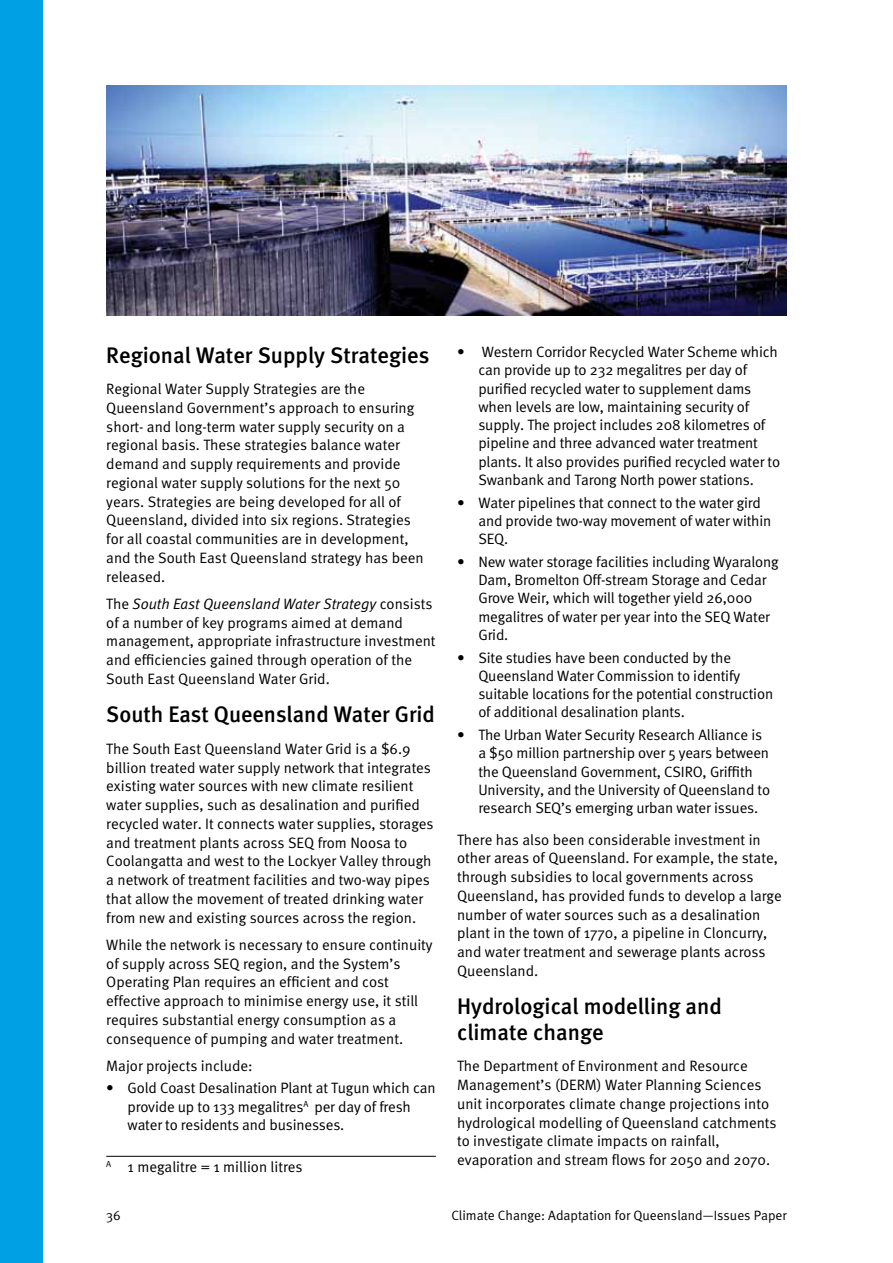
<style>
.page{position:relative;width:893px;height:1263px;background:#fff}
.page>*{position:absolute;margin:0;border:0;box-sizing:border-box;transform-origin:0 0}
.t1{font:500 22.5px/25.5px "Meta";color:#000}
.t2{font:15px/18.8px "Meta Normal";color:#000}
.t3{font:13.5px "Meta Normal";color:#000}
.s1{font-style:italic}
.s2{color:#fff}
</style>
<div class="page">
<hr style="left:106px;top:1156px;width:330px;height:1px;background:#000">
<img style="left:106px;top:85px;width:681px;height:230px">
<div style="left:0;top:0;width:43px;height:1263px;background:#00a1e4"></div>
<h1 class="t1" style="left:106px;top:342px;width:325px">Regional Water Supply Strategies</h1>
<p class="t2" style="left:106px;top:379px;width:319px">Regional Water Supply Strategies are the Queensland Government’s approach to ensuring short- and long-term water supply security on a regional basis. These strategies balance water demand and supply requirements and provide regional water supply solutions for the next 50 years. Strategies are being developed for all of Queensland, divided into six regions. Strategies for all coastal communities are in development, and the South East Queensland strategy has been released.</p>
<p class="t2" style="left:106px;top:594px;width:331px">The <span class="s1">South East Queensland Water Strategy</span> consists of a number of key programs aimed at demand management, appropriate infrastructure investment and efficiencies gained through operation of the South East Queensland Water Grid.</p>
<h1 class="t1" style="left:106px;top:701px;width:330px">South East Queensland Water Grid</h1>
<p class="t2" style="left:106px;top:739px;width:329px">The South East Queensland Water Grid is a $6.9 billion treated water supply network that integrates existing water sources with new climate resilient water supplies, such as desalination and purified recycled water. It connects water supplies, storages and treatment plants across SEQ from Noosa to Coolangatta and west to the Lockyer Valley through a network of treatment facilities and two-way pipes that allow the movement of treated drinking water from new and existing sources across the region.</p>
<p class="t2" style="left:106px;top:935px;width:328px">While the network is necessary to ensure continuity of supply across SEQ region, and the System’s Operating Plan requires an efficient and cost effective approach to minimise energy use, it still requires substantial energy consumption as a consequence of pumping and water treatment.</p>
<p class="t2" style="left:106px;top:1056px;width:148px">Major projects include:</p>
<p class="t2" style="left:128px;top:1079px;width:310px;line-height:18.3px;text-indent:-21px">• Gold Coast Desalination Plant at Tugun which can provide up to 133 megalitres<sup>A</sup><span class="s2">1</span>per day of fresh water to residents and businesses.</p>
<p class="t2" style="left:106px;top:1157px;width:198px"><sup>A</sup> 1 megalitre = 1 million litres</p>
<p class="t2" style="left:478px;top:342px;width:303px;line-height:18.3px;text-indent:-21px">• Western Corridor Recycled Water Scheme which can provide up to 232 megalitres per day of purified recycled water to supplement dams when levels are low, maintaining security of supply. The project includes 208 kilometres of pipeline and three advanced water treatment plants. It also provides purified recycled water to Swanbank and Tarong North power stations.</p>
<p class="t2" style="left:478px;top:493px;width:295px;line-height:18.3px;text-indent:-21px">• Water pipelines that connect to the water gird and provide two-way movement of water within<br>SEQ.</p>
<p class="t2" style="left:478px;top:552px;width:302px;line-height:18.3px;text-indent:-21px">• New water storage facilities including Wyaralong Dam, Bromelton Off-stream Storage and Cedar Grove Weir, which will together yield 26,000 megalitres of water per year into the SEQ Water Grid.</p>
<p class="t2" style="left:478px;top:648px;width:296px;line-height:18.3px;text-indent:-21px">• Site studies have been conducted by the Queensland Water Commission to identify suitable locations for the potential construction of additional desalination plants.</p>
<p class="t2" style="left:478px;top:725px;width:293px;line-height:18.3px;text-indent:-21px">• The Urban Water Security Research Alliance is a $50 million partnership over 5 years between the Queensland Government, CSIRO, Griffith University, and the University of Queensland to research SEQ’s emerging urban water issues.</p>
<p class="t2" style="left:457px;top:830px;width:326px">There has also been considerable investment in other areas of Queensland. For example, the state, through subsidies to local governments across Queensland, has provided funds to develop a large number of water sources such as a desalination plant in the town of 1770, a pipeline in Cloncurry, and water treatment and sewerage plants across Queensland.</p>
<h1 class="t1" style="left:457px;top:993px;width:266px">Hydrological modelling and climate change</h1>
<p class="t2" style="left:457px;top:1056px;width:321px">The Department of Environment and Resource Management’s (DERM) Water Planning Sciences unit incorporates climate change projections into hydrological modelling of Queensland catchments to investigate climate impacts on rainfall, evaporation and stream flows for 2050 and 2070.</p>
<p class="t3" style="left:106px;top:1207px;width:16px">36</p>
<p class="t3" style="left:451px;top:1207px;width:337px">Climate Change: Adaptation for Queensland—Issues Paper</p>
</div>
